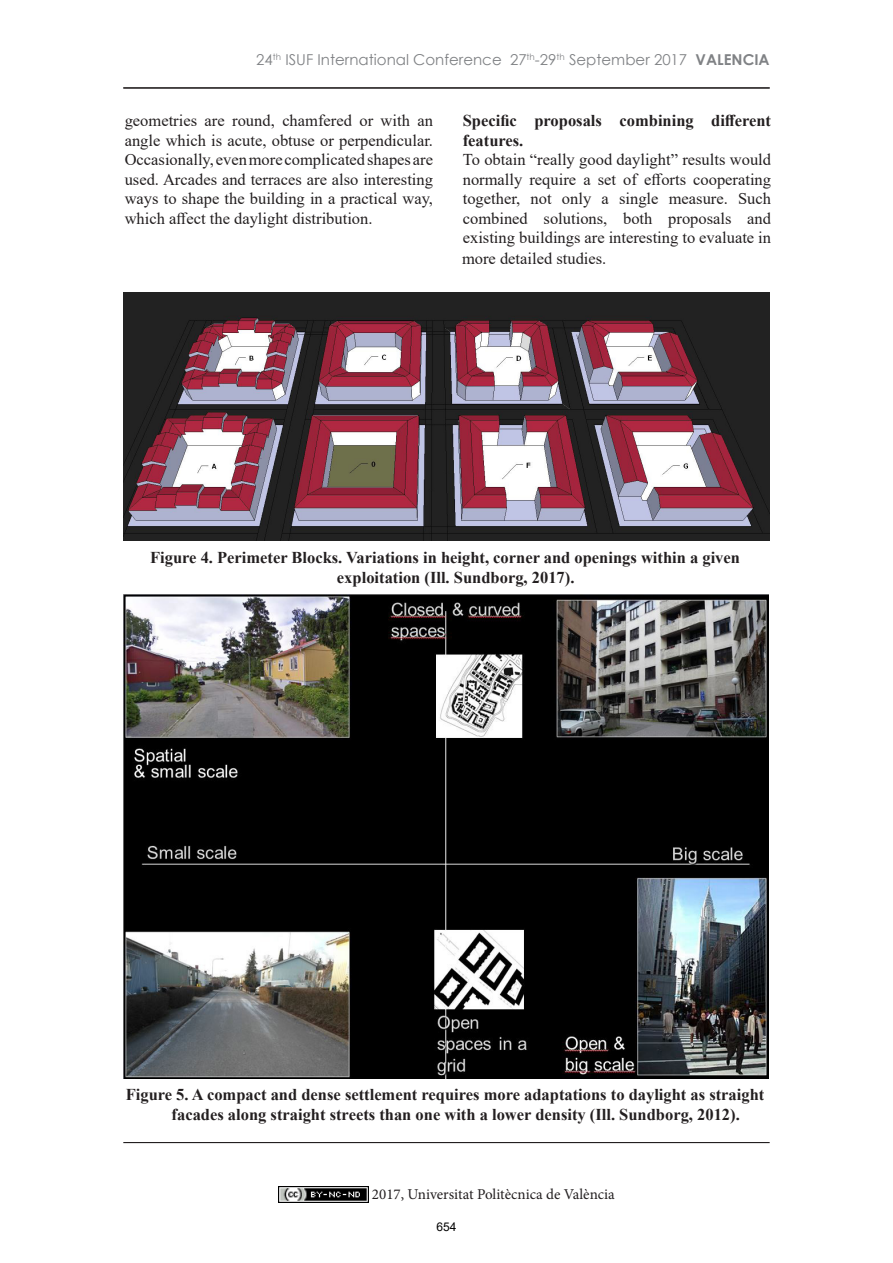
<style>
.page{position:relative;width:893px;height:1263px;background:#fff}
.page>*{position:absolute;margin:0;border:0;box-sizing:border-box;transform-origin:0 0}
.t1{font:16.5px/19.5px "Times New Roman";color:#231f20;text-align:justify}
.t2{font:700 16.5px/19.8px "Times New Roman";color:#231f20}
.t3{font:15px "Century Gothic";color:#808285}
.t4{font:15px "Minion Pro";color:#231f20}
.t5{font:12px "Arial";color:#000}
.s1{font-weight:700}
</style>
<div class="page">
<hr style="left:123px;top:1142px;width:647px;height:1px;background:#231f20">
<hr style="left:123px;top:87px;width:647px;height:1px;background:#231f20">
<img style="left:278px;top:1186px;width:90px;height:17px">
<img style="left:123px;top:292px;width:647px;height:248px">
<img style="left:123px;top:594px;width:645px;height:484px">
<p class="t3" style="left:256px;top:49px;width:515px">24<sup>th</sup> ISUF International Conference 27<sup>th</sup>-29<sup>th</sup> September 2017 <span class="s1">VALENCIA</span></p>
<p class="t1" style="left:125px;top:110px;width:310px">geometries are round, chamfered or with an angle which is acute, obtuse or perpendicular.<br>Occasionally, even more complicated shapes are used. Arcades and terraces are also interesting ways to shape the building in a practical way, which affect the daylight distribution.</p>
<p class="t2" style="left:463px;top:110px;width:310px">Specific proposals combining different features.</p>
<p class="t1" style="left:463px;top:149px;width:310px">To obtain “really good daylight” results would normally require a set of efforts cooperating together, not only a single measure. Such combined solutions, both proposals and existing buildings are interesting to evaluate in</p>
<p class="t1" style="left:462px;top:249px;width:146px">more detailed studies.</p>
<p class="t2" style="left:337px;top:547px;width:405px;text-indent:-187px">Figure 4. Perimeter Blocks. Variations in height, corner and openings within a given exploitation (Ill. Sundborg, 2017).</p>
<p class="t2" style="left:172px;top:1084px;width:594px;text-indent:-46px">Figure 5. A compact and dense settlement requires more adaptations to daylight as straight facades along straight streets than one with a lower density (Ill. Sundborg, 2012).</p>
<p class="t4" style="left:372px;top:1184px;width:244px">2017, Universitat Politècnica de València</p>
<p class="t5" style="left:436px;top:1219px;width:22px">654</p>
</div>
